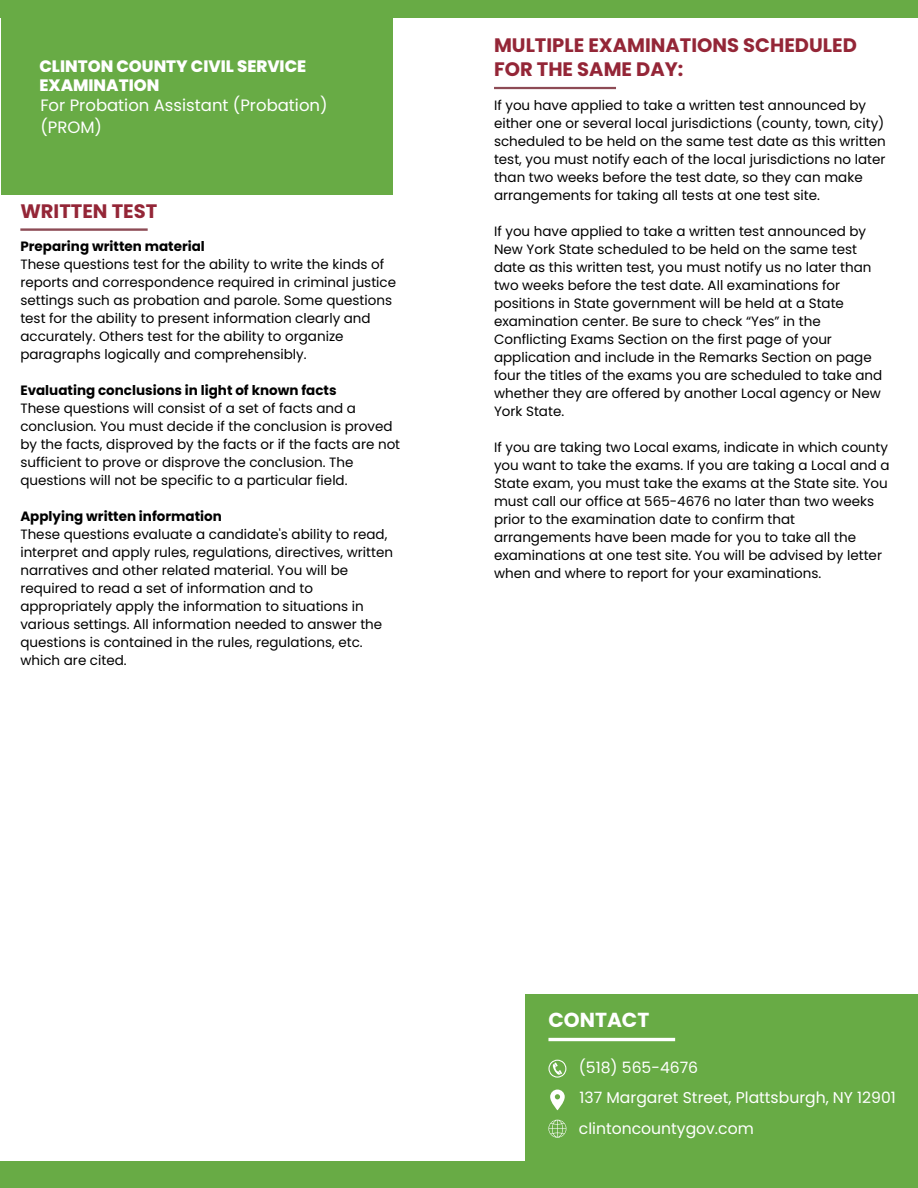
<style>
.page{position:relative;width:918px;height:1188px;background:#fff}
.page>*{position:absolute;margin:0;border:0;box-sizing:border-box;transform-origin:0 0}
.t1{font:700 20.25px "Poppins";color:#fff}
.t2{font:700 19.5px "Poppins";color:#942637}
.t3{font:16.5px/22.5px "Poppins";color:#fff}
.t4{font:800 16.5px "Poppins";color:#fff}
.t5{font:15.6px "Poppins";color:#fff}
.t6{font:13.5px/18px "Poppins";color:#000}
.t7{font:700 13.5px "Poppins";color:#000}
</style>
<div class="page">
<div style="left:0;top:1162px;width:918px;height:26px;background:#68ab45"></div>
<div style="left:0;top:0;width:918px;height:18px;background:#68ab45"></div>
<div style="left:1px;top:0;width:392px;height:195px;background:#68ab45"></div>
<div style="left:526px;top:994px;width:392px;height:168px;background:#68ab45"></div>
<hr style="left:548px;top:1038px;width:127px;height:3px;background:#fff">
<svg style="left:550px;top:1090px;width:15px;height:20px"></svg>
<svg style="left:548px;top:1060px;width:18px;height:18px"></svg>
<svg style="left:548px;top:1120px;width:18px;height:18px"></svg>
<hr style="left:20px;top:228px;width:128px;height:3px;background:#8d4b55">
<hr style="left:494px;top:87px;width:122px;height:2px;background:#8d4b55">
<p class="t2" style="left:494px;top:32px;width:364px">MULTIPLE EXAMINATIONS SCHEDULED</p>
<h3 class="t4" style="left:39px;top:54px;width:268px">CLINTON COUNTY CIVIL SERVICE</h3>
<p class="t2" style="left:494px;top:55px;width:191px">FOR THE SAME DAY:</p>
<h3 class="t4" style="left:39px;top:73px;width:121px">EXAMINATION</h3>
<p class="t3" style="left:40px;top:94px;width:289px">For Probation Assistant (Probation) (PROM)</p>
<p class="t6" style="left:494px;top:96px;width:393px">If you have applied to take a written test announced by either one or several local jurisdictions (county, town, city) scheduled to be held on the same test date as this written test, you must notify each of the local jurisdictions no later than two weeks before the test date, so they can make arrangements for taking all tests at one test site.</p>
<p class="t6" style="left:494px;top:222px;width:390px">If you have applied to take a written test announced by New York State scheduled to be held on the same test date as this written test, you must notify us no later than two weeks before the test date. All examinations for positions in State government will be held at a State examination center. Be sure to check “Yes” in the Conflicting Exams Section on the first page of your application and include in the Remarks Section on page four the titles of the exams you are scheduled to take and whether they are offered by another Local agency or New York State.</p>
<h1 class="t6" style="left:494px;top:438px;width:397px">If you are taking two Local exams, indicate in which county you want to take the exams. If you are taking a Local and a State exam, you must take the exams at the State site. You must call our office at 565-4676 no later than two weeks prior to the examination date to confirm that arrangements have been made for you to take all the examinations at one test site. You will be advised by letter when and where to report for your examinations.</h1>
<p class="t2" style="left:20px;top:198px;width:138px">WRITTEN TEST</p>
<p class="t7" style="left:20px;top:237px;width:186px">Preparing written material</p>
<h1 class="t6" style="left:20px;top:255px;width:377px">These questions test for the ability to write the kinds of reports and correspondence required in criminal justice settings such as probation and parole. Some questions test for the ability to present information clearly and accurately. Others test for the ability to organize paragraphs logically and comprehensibly.</h1>
<p class="t7" style="left:20px;top:381px;width:318px">Evaluating conclusions in light of known facts</p>
<p class="t6" style="left:20px;top:399px;width:381px">These questions will consist of a set of facts and a conclusion. You must decide if the conclusion is proved by the facts, disproved by the facts or if the facts are not sufficient to prove or disprove the conclusion. The questions will not be specific to a particular field.</p>
<p class="t7" style="left:20px;top:507px;width:203px">Applying written information</p>
<p class="t6" style="left:20px;top:525px;width:374px">These questions evaluate a candidate's ability to read, interpret and apply rules, regulations, directives, written narratives and other related material. You will be required to read a set of information and to appropriately apply the information to situations in various settings. All information needed to answer the questions is contained in the rules, regulations, etc. which are cited.</p>
<h2 class="t1" style="left:548px;top:1006px;width:102px">CONTACT</h2>
<h1 class="t5" style="left:579px;top:1057px;width:121px">(518) 565-4676</h1>
<h3 class="t5" style="left:580px;top:1087px;width:318px">137 Margaret Street, Plattsburgh, NY 12901</h3>
<p class="t5" style="left:579px;top:1118px;width:176px">clintoncountygov.com</p>
</div>
